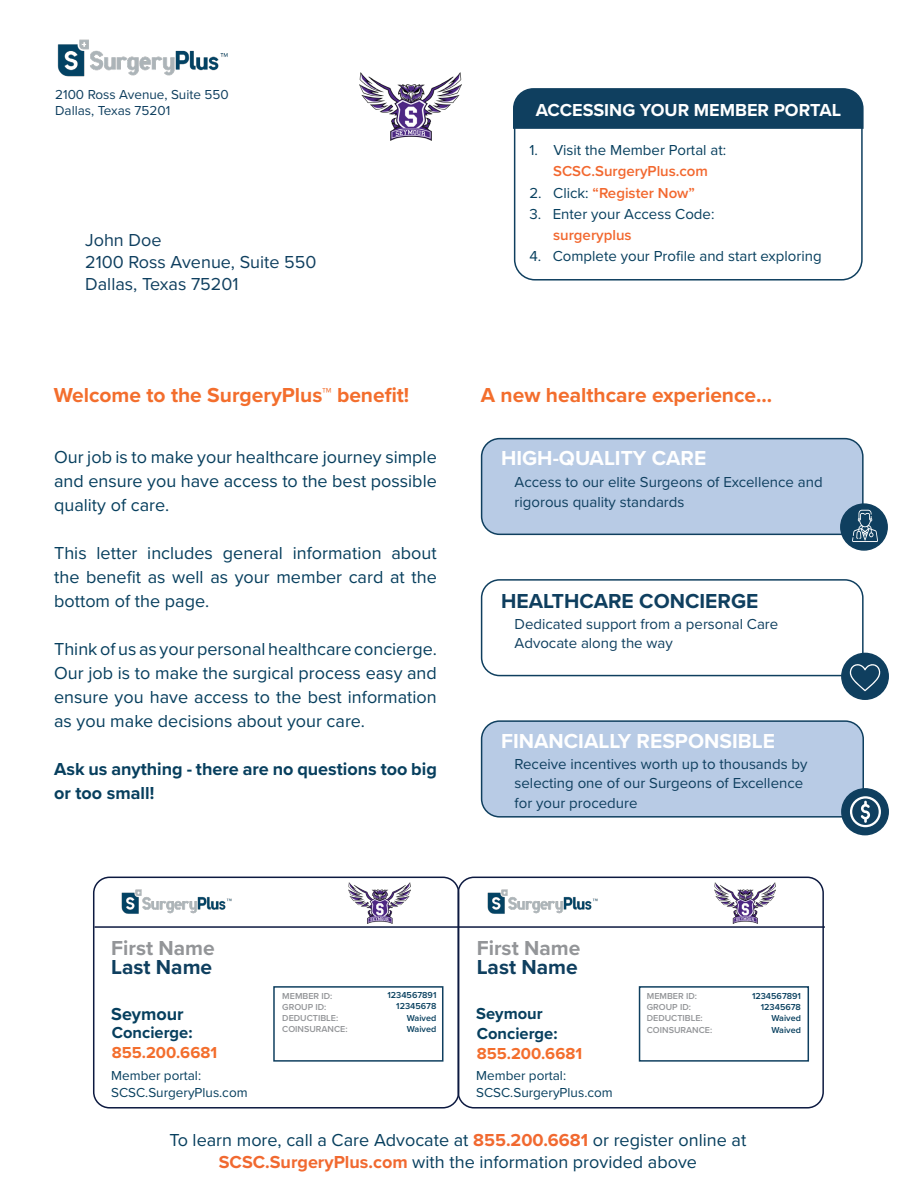
<style>
.page{position:relative;width:918px;height:1188px;background:#fff}
.page>*{position:absolute;margin:0;border:0;box-sizing:border-box;transform-origin:0 0}
.t1{font:700 21px "Proxima Nova";color:#f36e2d}
.t2{font:700 21px "Proxima Nova";color:#fff}
.t3{font:700 21px "Proxima Nova";color:#0f3f5f}
.t4{font:700 21px "Proxima Nova";color:#939598}
.t5{font:18px/24px "Proxima Nova";color:#073f5e;text-align:justify}
.t6{font:700 18px/24px "Proxima Nova";color:#073f5e}
.t7{font:18px "Proxima Nova";color:#0f3f5f}
.t8{font:700 18px "Proxima Nova";color:#fff}
.t9{font:700 18px "Proxima Nova";color:#063f5e}
.t10{font:700 16.5px "Proxima Nova";color:#073f5e}
.t11{font:700 16.5px "Proxima Nova";color:#f36e2d}
.t12{font:15px "Proxima Nova";color:#0f3f5f}
.t13{font:15px "Proxima Nova";color:#073f5e}
.t14{font:600 15px "Proxima Nova";color:#f2682f}
.t15{font:13.5px "Proxima Nova";color:#073f5e}
.t16{font:13.5px "Proxima Nova";color:#0f3f5f}
.t17{font:600 9px "Proxima Nova";color:#939598}
.t18{font:600 9px "Proxima Nova";color:#073f5e}
.s1{font-weight:400;color:#073f5e}
.s2{font-weight:700;color:#f16930}
</style>
<div class="page">
<div style="left:273px;top:986px;width:170px;height:76px;background:#fff;border:2px solid #0f3f5f"></div>
<img style="left:57px;top:39px;width:171px;height:38px">
<img style="left:359px;top:73px;width:103px;height:68px">
<div style="left:457px;top:877px;width:367px;height:232px;border:2px solid #0c1940;border-radius:16px"></div>
<hr style="left:94px;top:926px;width:731px;height:2px;background:#0c1940">
<div style="left:93px;top:877px;width:366px;height:232px;border:2px solid #0c1940;border-radius:16px"></div>
<img style="left:121px;top:889px;width:111px;height:25px">
<div style="left:514px;top:89px;width:349px;height:192px;border:2px solid #0f3f5f;border-radius:20px"></div>
<svg style="left:513px;top:88px;width:351px;height:42px;background:#194765"></svg>
<div style="left:482px;top:439px;width:381px;height:95px;background:#b8cbe5;border-radius:18px"></div>
<div style="left:481px;top:438px;width:383px;height:97px;border:2px solid #0f3f5f;border-radius:18px"></div>
<div style="left:481px;top:579px;width:383px;height:97px;border:2px solid #0f3f5f;border-radius:18px"></div>
<div style="left:482px;top:721px;width:381px;height:96px;background:#b8cbe5;border-radius:18px"></div>
<div style="left:481px;top:720px;width:383px;height:98px;border:2px solid #0f3f5f;border-radius:18px"></div>
<img style="left:487px;top:889px;width:111px;height:25px">
<div style="left:639px;top:986px;width:170px;height:76px;background:#fff;border:2px solid #0f3f5f"></div>
<img style="left:714px;top:882px;width:62px;height:41px">
<img style="left:349px;top:882px;width:61px;height:41px">
<div style="left:841px;top:504px;width:46px;height:46px;background:#0f3f5f;border-radius:50%"></div>
<div style="left:840px;top:503px;width:48px;height:48px;border:2px solid #0f3f5f;border-radius:50%"></div>
<div style="left:842px;top:653px;width:46px;height:46px;background:#0f3f5f;border-radius:50%"></div>
<div style="left:841px;top:653px;width:48px;height:47px;border:2px solid #0f3f5f;border-radius:50%"></div>
<div style="left:842px;top:789px;width:46px;height:46px;background:#0f3f5f;border-radius:50%"></div>
<div style="left:841px;top:788px;width:48px;height:47px;border:2px solid #0f3f5f;border-radius:50%"></div>
<svg style="left:850px;top:796px;width:31px;height:31px"></svg>
<svg style="left:850px;top:664px;width:31px;height:27px"></svg>
<svg style="left:852px;top:510px;width:26px;height:32px"></svg>
<p class="t16" style="left:55px;top:84px;width:175px">2100 Ross Avenue, Suite 550</p>
<p class="t16" style="left:55px;top:100px;width:117px">Dallas, Texas 75201</p>
<p class="t7" style="left:85px;top:227px;width:78px">John Doe</p>
<p class="t7" style="left:85px;top:249px;width:233px">2100 Ross Avenue, Suite 550</p>
<p class="t7" style="left:85px;top:270px;width:155px">Dallas, Texas 75201</p>
<p class="t1" style="left:54px;top:379px;width:357px">Welcome to the SurgeryPlus™ benefit!</p>
<p class="t5" style="left:54px;top:444px;width:384px">Our job is to make your healthcare journey simple and ensure you have access to the best possible quality of care.</p>
<p class="t5" style="left:54px;top:540px;width:384px">This letter includes general information about the benefit as well as your member card at the bottom of the page.</p>
<p class="t5" style="left:54px;top:636px;width:384px">Think of us as your personal healthcare concierge.<br>Our job is to make the surgical process easy and ensure you have access to the best information as you make decisions about your care.</p>
<p class="t6" style="left:54px;top:757px;width:384px">Ask us anything - there are no questions too big or too small!</p>
<p class="t8" style="left:536px;top:96px;width:307px">ACCESSING YOUR MEMBER PORTAL</p>
<p class="t13" style="left:529px;top:139px;width:198px">1. Visit the Member Portal at:</p>
<p class="t14" style="left:553px;top:160px;width:156px">SCSC.SurgeryPlus.com</p>
<p class="t14" style="left:529px;top:181px;width:167px"><span class="s1">2. Click:</span> “Register Now”</p>
<p class="t13" style="left:529px;top:202px;width:187px">3. Enter your Access Code:</p>
<p class="t14" style="left:553px;top:224px;width:80px">surgeryplus</p>
<p class="t13" style="left:529px;top:245px;width:294px">4. Complete your Profile and start exploring</p>
<p class="t1" style="left:481px;top:379px;width:293px">A new healthcare experience...</p>
<p class="t2" style="left:501px;top:443px;width:207px">HIGH-QUALITY CARE</p>
<p class="t12" style="left:515px;top:471px;width:310px">Access to our elite Surgeons of Excellence and</p>
<p class="t12" style="left:515px;top:490px;width:171px">rigorous quality standards</p>
<p class="t3" style="left:501px;top:586px;width:259px">HEALTHCARE CONCIERGE</p>
<p class="t12" style="left:515px;top:613px;width:265px">Dedicated support from a personal Care</p>
<p class="t12" style="left:515px;top:632px;width:160px">Advocate along the way</p>
<p class="t2" style="left:501px;top:725px;width:275px">FINANCIALLY RESPONSIBLE</p>
<p class="t12" style="left:515px;top:752px;width:295px">Receive incentives worth up to thousands by</p>
<p class="t12" style="left:515px;top:772px;width:290px">selecting one of our Surgeons of Excellence</p>
<p class="t12" style="left:515px;top:791px;width:124px">for your procedure</p>
<p class="t4" style="left:111px;top:932px;width:105px">First Name</p>
<p class="t4" style="left:477px;top:932px;width:105px">First Name</p>
<p class="t3" style="left:111px;top:951px;width:102px">Last Name</p>
<p class="t3" style="left:477px;top:951px;width:102px">Last Name</p>
<p class="t9" style="left:111px;top:1000px;width:74px">Seymour</p>
<p class="t11" style="left:112px;top:1040px;width:107px">855.200.6681</p>
<p class="t10" style="left:112px;top:1020px;width:82px">Concierge:</p>
<p class="t15" style="left:111px;top:1066px;width:91px">Member portal:</p>
<p class="t15" style="left:111px;top:1082px;width:138px">SCSC.SurgeryPlus.com</p>
<p class="t17" style="left:282px;top:989px;width:52px">MEMBER ID:</p>
<p class="t17" style="left:282px;top:1000px;width:46px">GROUP ID:</p>
<p class="t17" style="left:282px;top:1011px;width:57px">DEDUCTIBLE:</p>
<p class="t17" style="left:282px;top:1022px;width:67px">COINSURANCE:</p>
<p class="t18" style="left:387px;top:989px;width:50px">1234567891</p>
<p class="t18" style="left:396px;top:1000px;width:42px">12345678</p>
<p class="t18" style="left:407px;top:1011px;width:31px">Waived</p>
<p class="t18" style="left:407px;top:1022px;width:31px">Waived</p>
<p class="t10" style="left:476px;top:1001px;width:68px">Seymour</p>
<p class="t11" style="left:477px;top:1041px;width:107px">855.200.6681</p>
<p class="t10" style="left:477px;top:1021px;width:82px">Concierge:</p>
<p class="t15" style="left:476px;top:1066px;width:91px">Member portal:</p>
<p class="t15" style="left:476px;top:1082px;width:138px">SCSC.SurgeryPlus.com</p>
<p class="t17" style="left:647px;top:990px;width:52px">MEMBER ID:</p>
<p class="t17" style="left:647px;top:1001px;width:46px">GROUP ID:</p>
<p class="t17" style="left:647px;top:1012px;width:57px">DEDUCTIBLE:</p>
<p class="t17" style="left:647px;top:1023px;width:67px">COINSURANCE:</p>
<p class="t18" style="left:752px;top:989px;width:50px">1234567891</p>
<p class="t18" style="left:761px;top:1000px;width:42px">12345678</p>
<p class="t18" style="left:771px;top:1011px;width:31px">Waived</p>
<p class="t18" style="left:771px;top:1023px;width:31px">Waived</p>
<p class="t5" style="left:170px;top:1127px;width:578px">To learn more, call a Care Advocate at <span class="s2">855.200.6681</span> or register online at</p>
<p class="t5" style="left:219px;top:1149px;width:480px"><span class="s2">SCSC.SurgeryPlus.com</span> with the information provided above</p>
</div>
